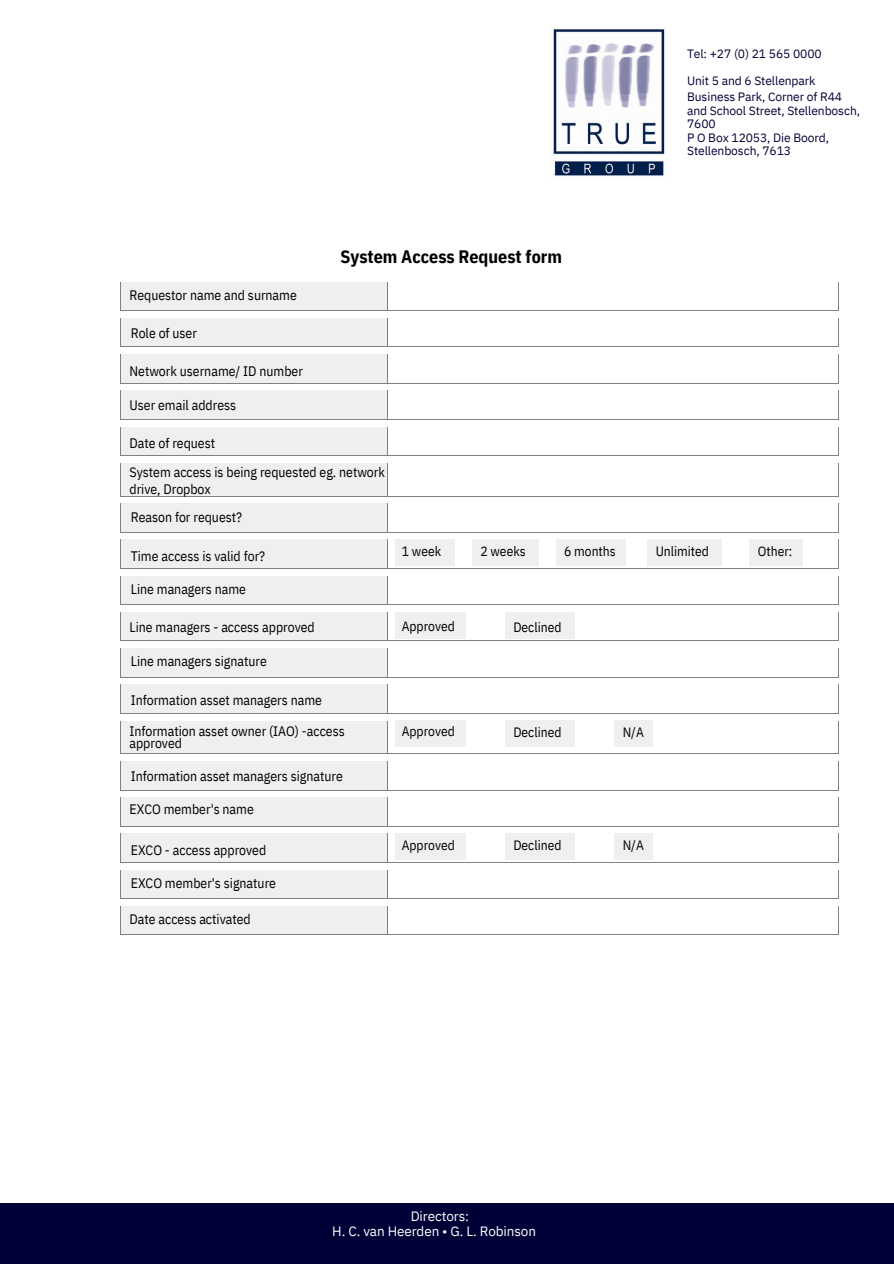
<style>
.page{position:relative;width:894px;height:1264px;background:#fff}
.page>*{position:absolute;margin:0;border:0;box-sizing:border-box;transform-origin:0 0}
.t1{font:700 18px "IBM Plex Sans Cond";color:#000}
.t2{font:13.8px/29.2px "IBM Plex Sans Cond";color:#000}
.t3{font:13.5px "IBM Plex Sans Cond";color:#000}
.t4{font:13.5px/14.7px "IBM Plex Sans";letter-spacing:-.01em;color:#fff}
.t5{font:12px/13.4px "IBM Plex Sans";letter-spacing:-.01em;color:#000036}
</style>
<div class="page">
<div style="left:0;top:1203px;width:893px;height:60px;background:#000036"></div>
<div style="left:121px;top:282px;width:266px;height:28px;background:#efefef"></div>
<hr style="left:121px;top:310px;width:266px;height:1px;background:#808080">
<svg style="left:387px;top:282px;width:1px;height:28px"></svg>
<hr style="left:387px;top:310px;width:450px;height:1px;background:#808080">
<div style="left:121px;top:318px;width:266px;height:29px;background:#efefef"></div>
<hr style="left:121px;top:347px;width:266px;height:1px;background:#808080">
<svg style="left:387px;top:318px;width:1px;height:29px"></svg>
<hr style="left:387px;top:347px;width:450px;height:1px;background:#808080">
<div style="left:121px;top:354px;width:266px;height:29px;background:#efefef"></div>
<hr style="left:121px;top:383px;width:266px;height:1px;background:#808080">
<svg style="left:387px;top:354px;width:1px;height:29px"></svg>
<hr style="left:387px;top:383px;width:450px;height:1px;background:#808080">
<div style="left:121px;top:390px;width:266px;height:29px;background:#efefef"></div>
<hr style="left:121px;top:419px;width:266px;height:1px;background:#808080">
<svg style="left:387px;top:390px;width:1px;height:29px"></svg>
<hr style="left:387px;top:419px;width:450px;height:1px;background:#808080">
<div style="left:121px;top:427px;width:266px;height:28px;background:#efefef"></div>
<hr style="left:121px;top:455px;width:266px;height:1px;background:#808080">
<svg style="left:387px;top:427px;width:1px;height:28px"></svg>
<hr style="left:387px;top:455px;width:450px;height:1px;background:#808080">
<div style="left:121px;top:463px;width:266px;height:33px;background:#efefef"></div>
<hr style="left:121px;top:463px;width:1px;height:33px;background:#808080">
<hr style="left:387px;top:463px;width:1px;height:33px;background:#808080">
<hr style="left:837px;top:463px;width:1px;height:33px;background:#808080">
<hr style="left:121px;top:496px;width:266px;height:1px;background:#808080">
<hr style="left:387px;top:496px;width:450px;height:1px;background:#808080">
<div style="left:121px;top:503px;width:266px;height:29px;background:#efefef"></div>
<hr style="left:121px;top:532px;width:266px;height:1px;background:#808080">
<svg style="left:387px;top:503px;width:1px;height:29px"></svg>
<hr style="left:387px;top:532px;width:450px;height:1px;background:#808080">
<div style="left:121px;top:539px;width:266px;height:29px;background:#efefef"></div>
<div style="left:396px;top:539px;width:59px;height:27px;background:#efefef"></div>
<div style="left:472px;top:539px;width:66px;height:27px;background:#efefef"></div>
<div style="left:556px;top:539px;width:69px;height:27px;background:#efefef"></div>
<div style="left:647px;top:539px;width:75px;height:27px;background:#efefef"></div>
<div style="left:749px;top:539px;width:53px;height:27px;background:#efefef"></div>
<hr style="left:121px;top:568px;width:266px;height:1px;background:#808080">
<svg style="left:387px;top:539px;width:1px;height:29px"></svg>
<hr style="left:387px;top:568px;width:450px;height:1px;background:#808080">
<div style="left:121px;top:575px;width:266px;height:29px;background:#efefef"></div>
<hr style="left:121px;top:604px;width:266px;height:1px;background:#808080">
<svg style="left:387px;top:576px;width:1px;height:28px"></svg>
<hr style="left:387px;top:604px;width:450px;height:1px;background:#808080">
<div style="left:121px;top:612px;width:266px;height:28px;background:#efefef"></div>
<div style="left:396px;top:612px;width:70px;height:26px;background:#efefef"></div>
<div style="left:505px;top:612px;width:70px;height:26px;background:#efefef"></div>
<hr style="left:121px;top:640px;width:266px;height:1px;background:#808080">
<svg style="left:387px;top:612px;width:1px;height:28px"></svg>
<hr style="left:387px;top:640px;width:450px;height:1px;background:#808080">
<div style="left:121px;top:648px;width:266px;height:29px;background:#efefef"></div>
<hr style="left:121px;top:677px;width:266px;height:1px;background:#808080">
<svg style="left:387px;top:648px;width:1px;height:29px"></svg>
<hr style="left:387px;top:677px;width:450px;height:1px;background:#808080">
<div style="left:121px;top:684px;width:266px;height:29px;background:#efefef"></div>
<hr style="left:121px;top:713px;width:266px;height:1px;background:#808080">
<svg style="left:387px;top:684px;width:1px;height:29px"></svg>
<hr style="left:387px;top:713px;width:450px;height:1px;background:#808080">
<div style="left:121px;top:720px;width:266px;height:33px;background:#efefef"></div>
<div style="left:396px;top:720px;width:70px;height:27px;background:#efefef"></div>
<div style="left:505px;top:720px;width:70px;height:27px;background:#efefef"></div>
<div style="left:614px;top:720px;width:38px;height:27px;background:#efefef"></div>
<hr style="left:121px;top:720px;width:1px;height:33px;background:#808080">
<hr style="left:387px;top:720px;width:1px;height:33px;background:#808080">
<hr style="left:837px;top:720px;width:1px;height:33px;background:#808080">
<hr style="left:121px;top:753px;width:266px;height:1px;background:#808080">
<hr style="left:387px;top:753px;width:450px;height:1px;background:#808080">
<div style="left:121px;top:761px;width:266px;height:29px;background:#efefef"></div>
<hr style="left:121px;top:790px;width:266px;height:1px;background:#808080">
<svg style="left:387px;top:761px;width:1px;height:29px"></svg>
<hr style="left:387px;top:790px;width:450px;height:1px;background:#808080">
<div style="left:121px;top:797px;width:266px;height:29px;background:#efefef"></div>
<hr style="left:121px;top:826px;width:266px;height:1px;background:#808080">
<svg style="left:387px;top:797px;width:1px;height:29px"></svg>
<hr style="left:387px;top:826px;width:450px;height:1px;background:#808080">
<div style="left:121px;top:833px;width:266px;height:29px;background:#efefef"></div>
<div style="left:396px;top:833px;width:70px;height:27px;background:#efefef"></div>
<div style="left:505px;top:833px;width:70px;height:27px;background:#efefef"></div>
<div style="left:614px;top:833px;width:38px;height:27px;background:#efefef"></div>
<hr style="left:121px;top:862px;width:266px;height:1px;background:#808080">
<svg style="left:387px;top:833px;width:1px;height:29px"></svg>
<hr style="left:387px;top:862px;width:450px;height:1px;background:#808080">
<div style="left:121px;top:869px;width:266px;height:29px;background:#efefef"></div>
<hr style="left:121px;top:898px;width:266px;height:1px;background:#808080">
<svg style="left:387px;top:870px;width:1px;height:28px"></svg>
<hr style="left:387px;top:898px;width:450px;height:1px;background:#808080">
<div style="left:121px;top:906px;width:266px;height:28px;background:#efefef"></div>
<hr style="left:121px;top:934px;width:266px;height:1px;background:#808080">
<svg style="left:387px;top:906px;width:1px;height:28px"></svg>
<hr style="left:387px;top:934px;width:450px;height:1px;background:#808080">
<img style="left:553px;top:29px;width:112px;height:147px">
<p class="t5" style="left:687px;top:47px;width:136px">Tel: +27 (0) 21 565 0000</p>
<p class="t5" style="left:687px;top:72px;width:156px;line-height:16px">Unit 5 and 6 Stellenpark<br>Business Park, Corner of R44</p>
<p class="t5" style="left:687px;top:104px;width:174px">and School Street, Stellenbosch,<br>7600<br>P O Box 12053, Die Boord,<br>Stellenbosch, 7613</p>
<p class="t2" style="left:129px;top:280px;width:169px">Requestor name and surname</p>
<h1 class="t1" style="left:340px;top:244px;width:223px">System Access Request form</h1>
<p class="t2" style="left:131px;top:318px;width:68px">Role of user</p>
<p class="t2" style="left:129px;top:356px;width:175px">Network username/ ID number</p>
<p class="t2" style="left:129px;top:390px;width:108px">User email address</p>
<p class="t2" style="left:129px;top:428px;width:257px">Date of request<br>System access is being requested eg. network</p>
<p class="t2" style="left:129px;top:474px;width:114px;line-height:27.9px">drive, Dropbox<br>Reason for request?</p>
<p class="t2" style="left:131px;top:541px;width:136px">Time access is valid for?</p>
<p class="t2" style="left:131px;top:574px;width:117px">Line managers name</p>
<p class="t2" style="left:129px;top:612px;width:187px">Line managers - access approved</p>
<p class="t2" style="left:131px;top:645px;width:138px">Line managers signature</p>
<p class="t2" style="left:131px;top:684px;width:193px">Information asset managers name</p>
<p class="t2" style="left:129px;top:724px;width:217px;line-height:12.5px">Information asset owner (IAO) -access approved</p>
<p class="t2" style="left:131px;top:761px;width:213px">Information asset managers signature</p>
<p class="t2" style="left:129px;top:794px;width:126px">EXCO member's name</p>
<p class="t2" style="left:131px;top:835px;width:137px">EXCO - access approved</p>
<p class="t2" style="left:131px;top:868px;width:147px">EXCO member's signature</p>
<p class="t2" style="left:129px;top:904px;width:123px">Date access activated</p>
<p class="t3" style="left:401px;top:542px;width:41px">1 week</p>
<p class="t3" style="left:401px;top:617px;width:54px">Approved</p>
<p class="t3" style="left:401px;top:722px;width:54px">Approved</p>
<p class="t3" style="left:401px;top:836px;width:54px">Approved</p>
<p class="t3" style="left:480px;top:542px;width:47px">2 weeks</p>
<p class="t3" style="left:564px;top:542px;width:53px">6 months</p>
<p class="t3" style="left:513px;top:618px;width:50px">Declined</p>
<p class="t3" style="left:513px;top:723px;width:50px">Declined</p>
<p class="t3" style="left:622px;top:723px;width:23px">N/A</p>
<p class="t3" style="left:513px;top:836px;width:50px">Declined</p>
<p class="t3" style="left:622px;top:836px;width:23px">N/A</p>
<p class="t3" style="left:655px;top:542px;width:55px">Unlimited</p>
<p class="t3" style="left:757px;top:542px;width:36px">Other:</p>
<p class="t4" style="left:332px;top:1208px;width:205px;text-indent:78px">Directors:<br>H. C. van Heerden • G. L. Robinson</p>
</div>
